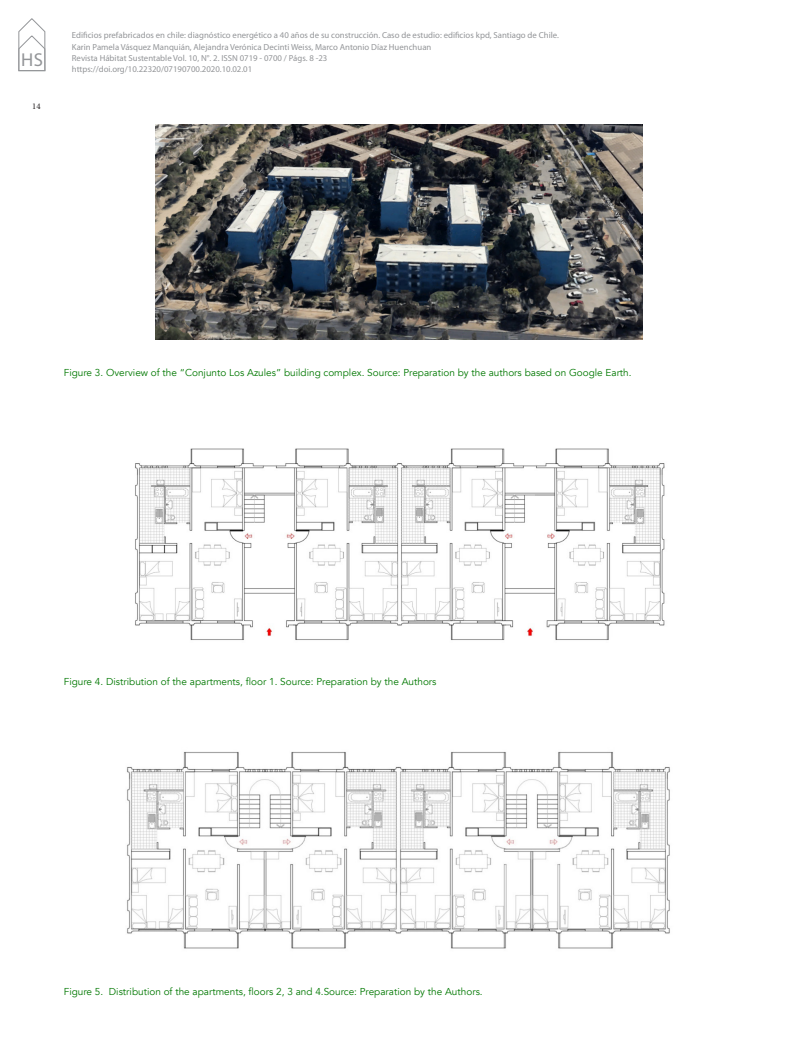
<style>
.page{position:relative;width:798px;height:1063px;background:#fff}
.page>*{position:absolute;margin:0;border:0;box-sizing:border-box;transform-origin:0 0}
.t1{font:18.75px "Myriad Pro";color:#939598}
._09_PIE_DE_FOTOS{font:10px "Avenir";color:#007800}
.t2{font:8.75px/11.2px "Myriad Pro";color:#939598}
.t3{font:8.75px "Minion Pro";color:#231f20}
</style>
<div class="page">
<svg style="left:19px;top:18px;width:26px;height:53px"></svg>
<img style="left:155px;top:124px;width:487px;height:215px">
<img style="left:135px;top:448px;width:530px;height:192px">
<img style="left:127px;top:751px;width:543px;height:198px">
<h1 class="t1" style="left:21px;top:48px;width:24px">HS</h1>
<p class="t3" style="left:32px;top:101px;width:10px">14</p>
<p class="t2" style="left:72px;top:30px;width:488px">Edificios prefabricados en chile: diagnóstico energético a 40 años de su construcción. Caso de estudio: edificios kpd, Santiago de Chile.<br>Karin Pamela Vásquez Manquián, Alejandra Verónica Decinti Weiss, Marco Antonio Díaz Huenchuan<br>Revista Hábitat Sustentable Vol. 10, N°. 2. ISSN 0719 - 0700 / Págs. 8 -23<br>https://doi.org/10.22320/07190700.2020.10.02.01</p>
<p class="_09_PIE_DE_FOTOS" style="left:64px;top:366px;width:569px">Figure 3. Overview of the “Conjunto Los Azules” building complex. Source: Preparation by the authors based on Google Earth.</p>
<p class="_09_PIE_DE_FOTOS" style="left:64px;top:676px;width:374px">Figure 4. Distribution of the apartments, floor 1. Source: Preparation by the Authors</p>
<p class="_09_PIE_DE_FOTOS" style="left:64px;top:985px;width:420px">Figure 5. Distribution of the apartments, floors 2, 3 and 4.Source: Preparation by the Authors.</p>
</div>
